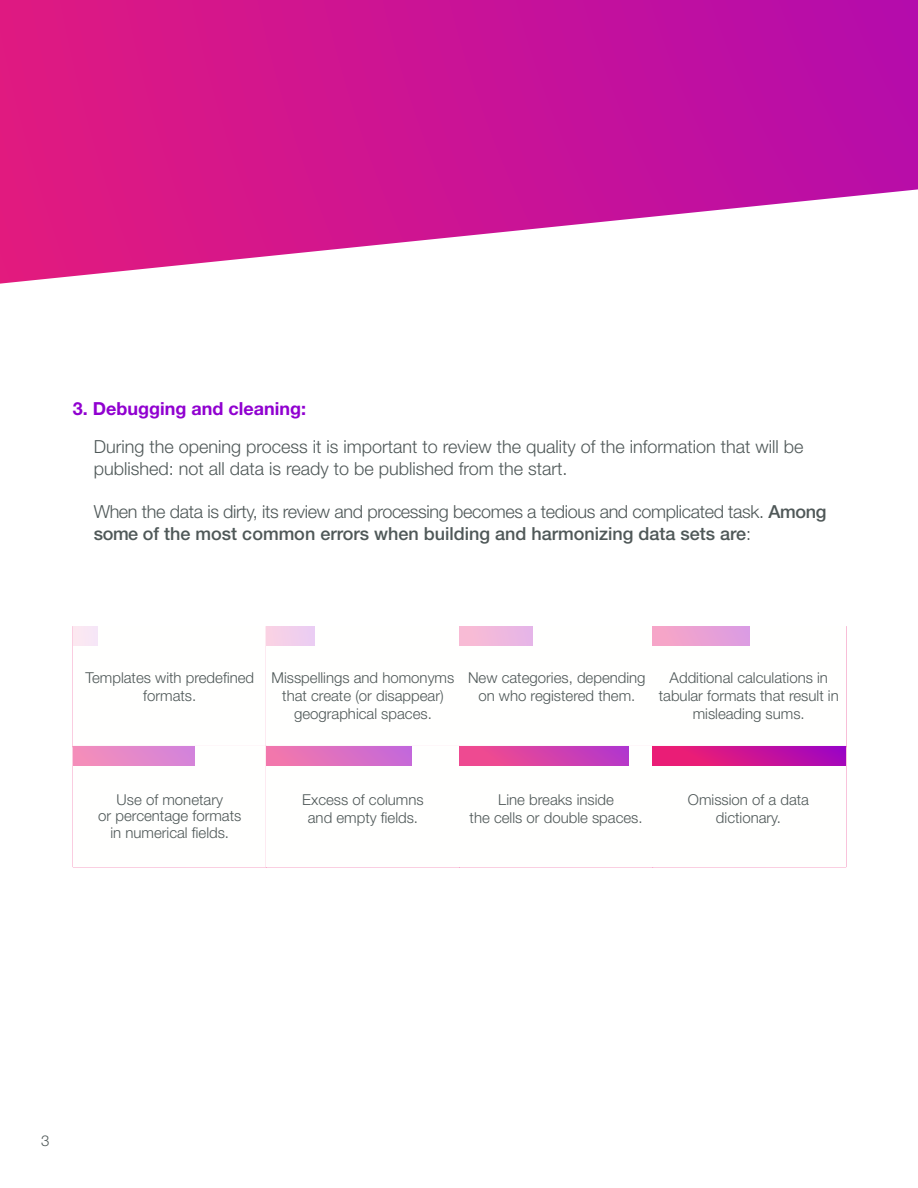
<style>
.page{position:relative;width:918px;height:1188px;background:#fff}
.page>*{position:absolute;margin:0;border:0;box-sizing:border-box;transform-origin:0 0}
.t1{font:300 18px/21.6px "Helvetica Neue LT Pro";letter-spacing:-.02em;color:#4f5858}
.t2{font:300 18px/21.6px "Helvetica Neue LT Pro";color:#4f5858}
.t3{font:700 18px "Helvetica Neue LT Pro";color:#9000d0}
.t4{font:300 15px/18px "Helvetica Neue LT Pro";color:#4f5858;text-align:center}
.s1{font-weight:500}
</style>
<div class="page">
<svg style="left:0;top:0;width:918px;height:284px"></svg>
<div style="left:73px;top:626px;width:194px;height:121px;background:#fffffe;border:1px solid #fff"></div>
<div style="left:266px;top:626px;width:194px;height:121px;background:#fffffe"></div>
<div style="left:459px;top:626px;width:194px;height:121px;background:#fffffe;border:1px solid #fff"></div>
<div style="left:652px;top:626px;width:194px;height:121px;background:#fffffe;border:1px solid #fff"></div>
<div style="left:73px;top:746px;width:194px;height:121px;background:#fffffe;border:1px solid #fff"></div>
<div style="left:266px;top:746px;width:194px;height:121px;background:#fffffe"></div>
<div style="left:459px;top:746px;width:194px;height:121px;background:#fffffe"></div>
<div style="left:73px;top:627px;width:24px;height:19px;background:#f9e7f3"></div>
<div style="left:460px;top:627px;width:72px;height:19px;background:#f0b9dd"></div>
<div style="left:653px;top:627px;width:96px;height:19px;background:linear-gradient(to right,#f9a6c5,#dc9ce2)"></div>
<div style="left:73px;top:746px;width:121px;height:19px;background:linear-gradient(to right,#f68eb8,#d383db)"></div>
<div style="left:266px;top:746px;width:146px;height:19px;background:linear-gradient(to right,#f578a9,#c468da)"></div>
<div style="left:460px;top:746px;width:169px;height:19px;background:linear-gradient(to right,#f64d89,#b337cb)"></div>
<div style="left:266px;top:627px;width:49px;height:19px;background:#f2d0eb"></div>
<div style="left:653px;top:746px;width:193px;height:19px;background:linear-gradient(to right,#f6216a,#a005c0)"></div>
<p class="t3" style="left:73px;top:398px;width:235px">3. Debugging and cleaning:</p>
<p class="t2" style="left:94px;top:436px;width:711px">During the opening process it is important to review the quality of the information that will be published: not all data is ready to be published from the start.</p>
<p class="t1" style="left:94px;top:500px;width:734px">When the data is dirty, its review and processing becomes a tedious and complicated task. <span class="s1">Among some of the most common errors when building and harmonizing data sets are</span>:</p>
<p class="t4" style="left:86px;top:668px;width:170px">Templates with predefined formats.</p>
<p class="t4" style="left:272px;top:668px;width:184px">Misspellings and homonyms that create (or disappear) geographical spaces.</p>
<p class="t4" style="left:468px;top:668px;width:179px">New categories, depending on who registered them.</p>
<p class="t4" style="left:659px;top:668px;width:182px">Additional calculations in tabular formats that result in misleading sums.</p>
<p class="t4" style="left:98px;top:791px;width:145px;line-height:16.5px">Use of monetary<br>or percentage formats in numerical fields.</p>
<p class="t4" style="left:302px;top:790px;width:123px">Excess of columns and empty fields.</p>
<p class="t4" style="left:470px;top:790px;width:175px">Line breaks inside<br>the cells or double spaces.</p>
<p class="t4" style="left:688px;top:790px;width:123px">Omission of a data dictionary.</p>
<p class="t4" style="left:41px;top:1131px;width:10px">3</p>
</div>
